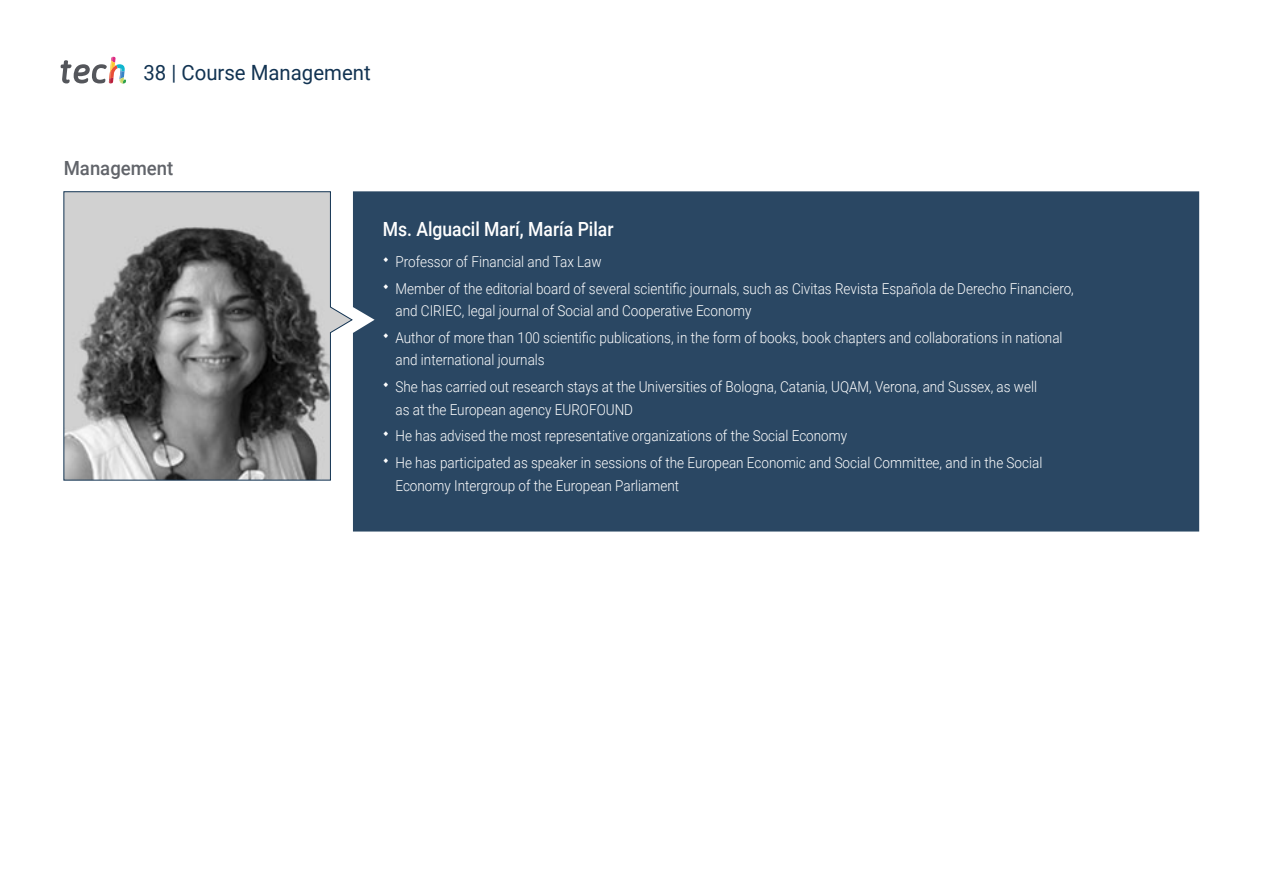
<style>
.page{position:relative;width:1263px;height:893px;background:#fff}
.page>*{position:absolute;margin:0;border:0;box-sizing:border-box;transform-origin:0 0}
.t1{font:21px "Roboto";color:#123352}
.t2{font:500 19.5px "Roboto";color:#fff;scale:.9 1}
.t3{font:500 19.5px "Roboto";color:#61646a;scale:.95 1}
.t4{font:300 15px/26.7px "Roboto";color:#fff;scale:.9 1}
</style>
<div class="page">
<svg style="left:61px;top:57px;width:65px;height:27px"></svg>
<div style="left:353px;top:191px;width:846px;height:340px;background:#2a4763"></div>
<svg style="left:63px;top:191px;width:290px;height:290px;background:#8d8d8e"></svg>
<svg style="left:384px;top:257px;width:4px;height:5px"></svg>
<svg style="left:384px;top:284px;width:4px;height:5px"></svg>
<svg style="left:384px;top:333px;width:4px;height:5px"></svg>
<svg style="left:384px;top:382px;width:4px;height:5px"></svg>
<svg style="left:384px;top:431px;width:4px;height:5px"></svg>
<svg style="left:384px;top:458px;width:4px;height:5px"></svg>
<h1 class="t1" style="left:144px;top:57px;width:229px">38 | Course Management</h1>
<h2 class="t3" style="left:64px;top:154px;width:117px">Management</h2>
<h2 class="t2" style="left:383px;top:215px;width:258px">Ms. Alguacil Marí, María Pilar</h2>
<p class="t4" style="left:395px;top:247px;width:755px">Professor of Financial and Tax Law<br>Member of the editorial board of several scientific journals, such as Civitas Revista Española de Derecho Financiero,</p>
<p class="t4" style="left:395px;top:297px;width:743px">and CIRIEC, legal journal of Social and Cooperative Economy<br>Author of more than 100 scientific publications, in the form of books, book chapters and collaborations in national</p>
<p class="t4" style="left:395px;top:346px;width:714px">and international journals<br>She has carried out research stays at the Universities of Bologna, Catania, UQAM, Verona, and Sussex, as well</p>
<p class="t4" style="left:395px;top:395px;width:720px">as at the European agency EUROFOUND<br>He has advised the most representative organizations of the Social Economy<br>He has participated as speaker in sessions of the European Economic and Social Committee, and in the Social</p>
<p class="t4" style="left:395px;top:471px;width:317px">Economy Intergroup of the European Parliament</p>
</div>
